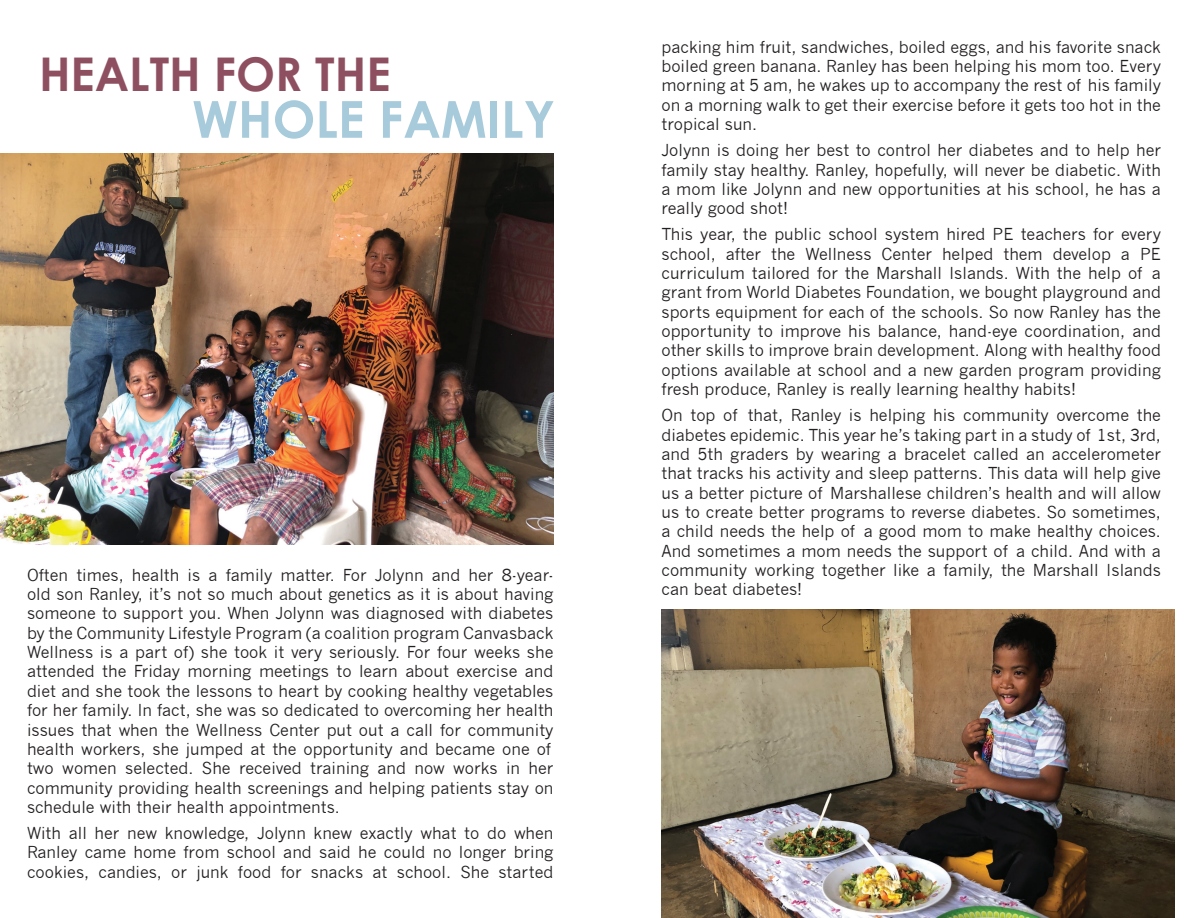
<style>
.page{position:relative;width:1188px;height:918px;background:#fff}
.page>*{position:absolute;margin:0;border:0;box-sizing:border-box;transform-origin:0 0}
.t1{font:700 51px "Century Gothic";color:#a8cbdb}
.t2{font:700 46.5px "Century Gothic";color:#8e4f61}
.t3{font:16.2px/19.4px "News Gothic";color:#231f20;text-align:justify}
</style>
<div class="page">
<img style="left:0;top:153px;width:554px;height:392px">
<img style="left:662px;top:609px;width:512px;height:309px">
<p class="t2" style="left:39px;top:44px;width:353px">HEALTH FOR THE</p>
<p class="t1" style="left:192px;top:87px;width:365px">WHOLE FAMILY</p>
<p class="t3" style="left:27px;top:565px;width:528px;text-align:left">Often times, health is a family matter. For Jolynn and her 8-year&shy;old son Ranley, it’s not so much about genetics as it is about having someone to support you. When Jolynn was diagnosed with diabetes by the Community Lifestyle Program (a coalition program Canvasback Wellness is a part of) she took it very seriously. For four weeks she attended the Friday morning meetings to learn about exercise and diet and she took the lessons to heart by cooking healthy vegetables for her family. In fact, she was so dedicated to overcoming her health issues that when the Wellness Center put out a call for community health workers, she jumped at the opportunity and became one of two women selected. She received training and now works in her community providing health screenings and helping patients stay on schedule with their health appointments.</p>
<p class="t3" style="left:27px;top:824px;width:528px">With all her new knowledge, Jolynn knew exactly what to do when Ranley came home from school and said he could no longer bring cookies, candies, or junk food for snacks at school. She started</p>
<p class="t3" style="left:662px;top:37px;width:501px">packing him fruit, sandwiches, boiled eggs, and his favorite snack boiled green banana. Ranley has been helping his mom too. Every morning at 5 am, he wakes up to accompany the rest of his family on a morning walk to get their exercise before it gets too hot in the tropical sun.</p>
<p class="t3" style="left:662px;top:141px;width:501px">Jolynn is doing her best to control her diabetes and to help her family stay healthy. Ranley, hopefully, will never be diabetic. With a mom like Jolynn and new opportunities at his school, he has a really good shot!</p>
<p class="t3" style="left:662px;top:225px;width:501px">This year, the public school system hired PE teachers for every school, after the Wellness Center helped them develop a PE curriculum tailored for the Marshall Islands. With the help of a grant from World Diabetes Foundation, we bought playground and sports equipment for each of the schools. So now Ranley has the opportunity to improve his balance, hand-eye coordination, and other skills to improve brain development. Along with healthy food options available at school and a new garden program providing fresh produce, Ranley is really learning healthy habits!</p>
<p class="t3" style="left:662px;top:406px;width:501px">On top of that, Ranley is helping his community overcome the diabetes epidemic. This year he’s taking part in a study of 1st, 3rd, and 5th graders by wearing a bracelet called an accelerometer that tracks his activity and sleep patterns. This data will help give us a better picture of Marshallese children’s health and will allow us to create better programs to reverse diabetes. So sometimes, a child needs the help of a good mom to make healthy choices.<br>And sometimes a mom needs the support of a child. And with a community working together like a family, the Marshall Islands can beat diabetes!</p>
</div>
